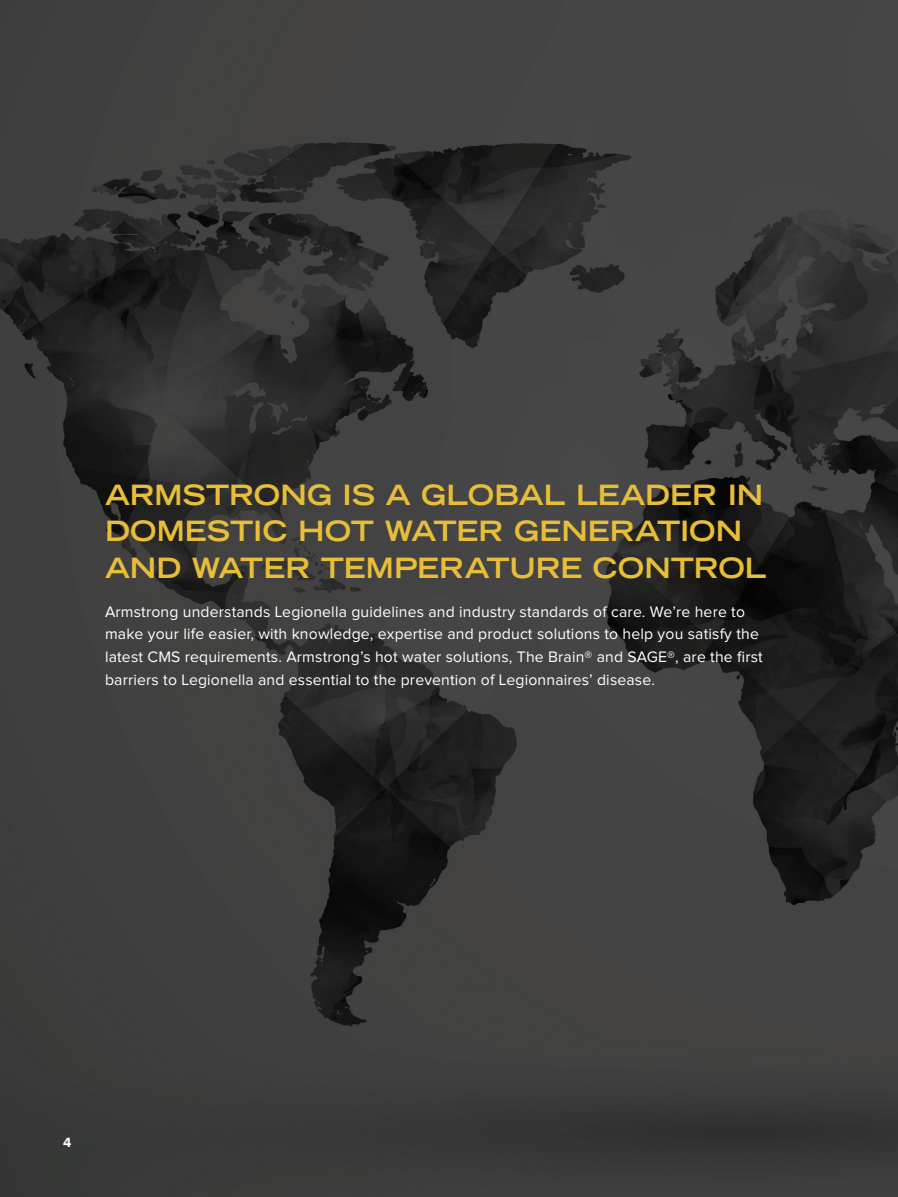
<style>
.page{position:relative;width:898px;height:1197px;background:#fff}
.page>*{position:absolute;margin:0;border:0;box-sizing:border-box;transform-origin:0 0}
.Big_Header{font:700 expanded 28px/36.8px "Trade Gothic LT Std";color:#e8be39}
.BC_-_White{font:15.75px/22.8px "Proxima Nova";letter-spacing:.01em;color:#fff}
.White_Header{font:700 13.83px "Proxima Nova";color:#fff}
</style>
<div class="page">
<img style="left:0;top:0;width:898px;height:1197px">
<p class="Big_Header" style="left:105px;top:476px;width:663px">ARMSTRONG IS A GLOBAL LEADER IN<br>DOMESTIC HOT WATER GENERATION<br>AND WATER TEMPERATURE CONTROL</p>
<p class="BC_-_White" style="left:105px;top:601px;width:659px">Armstrong understands Legionella guidelines and industry standards of care. We’re here to make your life easier, with knowledge, expertise and product solutions to help you satisfy the latest CMS requirements. Armstrong’s hot water solutions, The Brain® and SAGE®, are the first barriers to Legionella and essential to the prevention of Legionnaires’ disease.</p>
<p class="White_Header" style="left:63px;top:1136px;width:10px">4</p>
</div>
